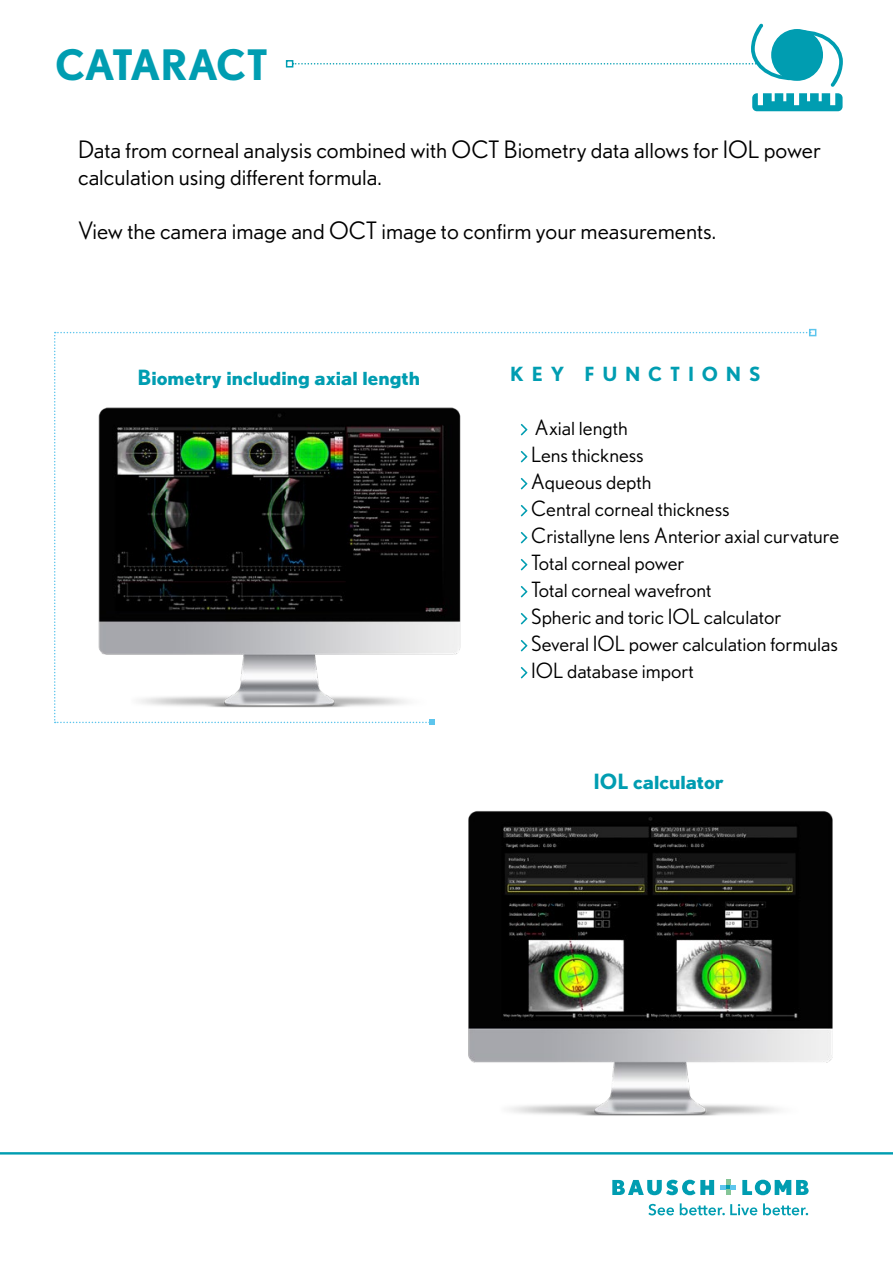
<style>
.page{position:relative;width:893px;height:1263px;background:#fff}
.page>*{position:absolute;margin:0;border:0;box-sizing:border-box;transform-origin:0 0}
.t1{font:700 42px "Nobel BL";letter-spacing:-.015em;color:#009db1}
.t2{font:24px/27px "Nobel BL";color:#000}
.t3{font:21px/27px "Nobel BL";color:#000}
.t4{font:700 21px "Nobel BL";color:#009db1}
.t5{font:700 19.5px "Nobel BL";letter-spacing:.4em;color:#009db1}
</style>
<div class="page">
<hr style="left:0;top:1152px;width:893px;height:2px;background:#009db1">
<svg style="left:612px;top:1180px;width:102px;height:15px"></svg>
<svg style="left:742px;top:1180px;width:67px;height:15px"></svg>
<svg style="left:721px;top:1180px;width:15px;height:15px"></svg>
<svg style="left:648px;top:1203px;width:160px;height:12px"></svg>
<div style="left:809px;top:329px;width:7px;height:7px;border:1px solid #5dc5ed"></div>
<img style="left:468px;top:811px;width:365px;height:305px">
<svg style="left:54px;top:332px;width:757px;height:392px"></svg>
<img style="left:67px;top:385px;width:441px;height:340px">
<img style="left:0;top:1152px;width:64px;height:3px">
<div style="left:286px;top:60px;width:7px;height:8px;border:2px solid #009db1"></div>
<svg style="left:293px;top:24px;width:550px;height:63px"></svg>
<svg style="left:752px;top:93px;width:91px;height:18px"></svg>
<h1 class="t1" style="left:55px;top:39px;width:214px">CATARACT</h1>
<p class="t2" style="left:78px;top:136px;width:744px">Data from corneal analysis combined with OCT Biometry data allows for IOL power calculation using different formula.</p>
<p class="t2" style="left:78px;top:217px;width:639px">View the camera image and OCT image to confirm your measurements.</p>
<p class="t4" style="left:138px;top:364px;width:284px">Biometry including axial length</p>
<p class="t5" style="left:510px;top:362px;width:252px">KEY FUNCTIONS</p>
<p class="t3" style="left:531px;top:414px;width:309px">Axial length<br>Lens thickness<br>Aqueous depth<br>Central corneal thickness<br>Cristallyne lens Anterior axial curvature<br>Total corneal power<br>Total corneal wavefront<br>Spheric and toric IOL calculator<br>Several IOL power calculation formulas<br>IOL database import</p>
<p class="t4" style="left:593px;top:769px;width:132px">IOL calculator</p>
</div>
